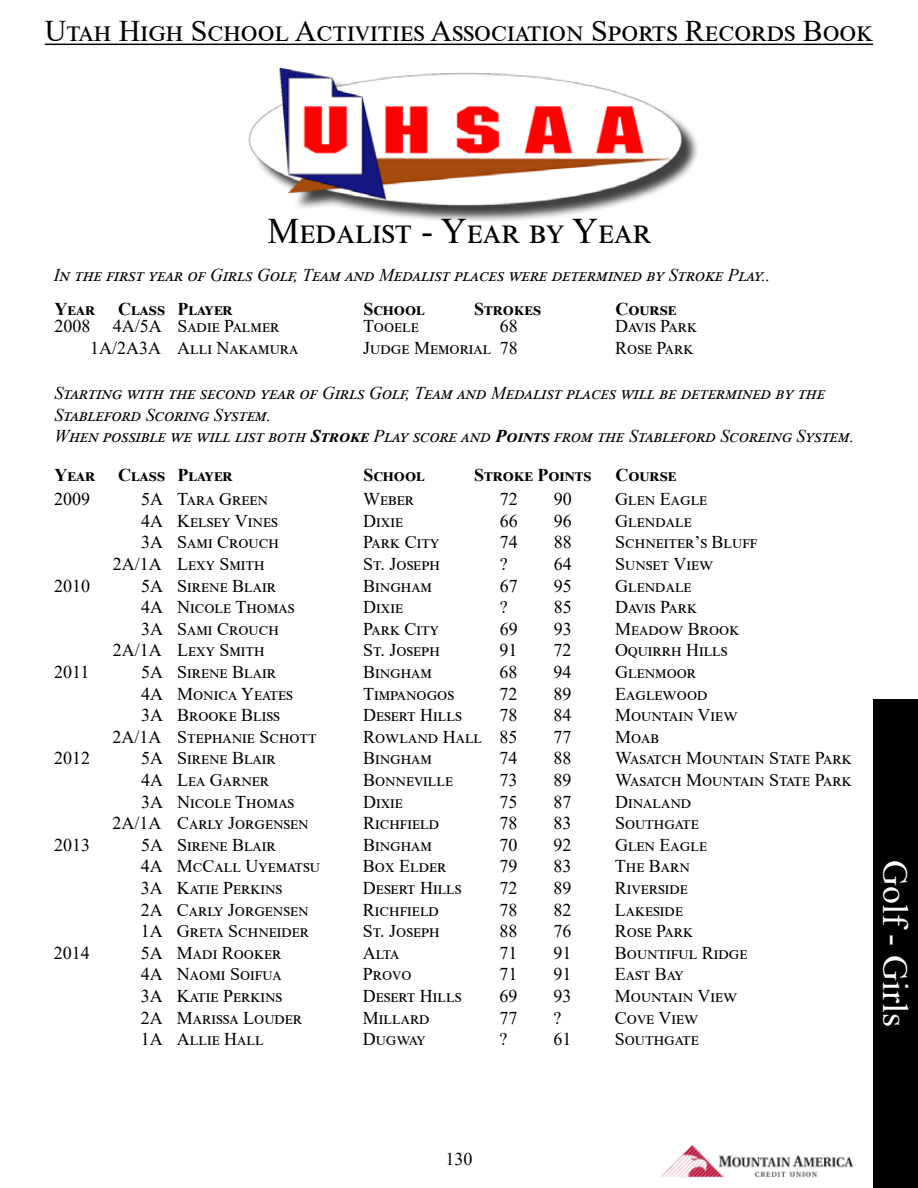
<style>
.page{position:relative;width:918px;height:1188px;background:#fff}
.page>*{position:absolute;margin:0;border:0;box-sizing:border-box;transform-origin:0 0}
.t1{font:36px "Times New Roman";color:#000}
.t2{font:36px "Times New Roman";color:#fff}
.t3{font:30px "Times New Roman";color:#000}
.t4{font:18px "Times New Roman";color:#000}
.t5{font:italic 18px/21.6px "Times New Roman";color:#000}
.t6{font:700 18px "Times New Roman";color:#000}
.s1{font-weight:700}
</style>
<div class="page">
<hr style="left:45px;top:44px;width:828px;height:1px;background:#000">
<div style="left:252px;top:71px;width:448px;height:153px;background:#000;opacity:.75"></div>
<img style="left:248px;top:67px;width:440px;height:151px">
<img style="left:661px;top:1144px;width:193px;height:34px">
<div style="left:873px;top:699px;width:45px;height:489px;background:#000"></div>
<h2 class="t3" style="left:45px;top:10px;width:830px">Utah High School Activities Association Sports Records Book</h2>
<h1 class="t1" style="left:267px;top:205px;width:379px">Medalist - Year by Year</h1>
<p class="t5" style="left:54px;top:263px;width:718px">In the first year of Girls Golf, Team and Medalist places were determined by Stroke Play..</p>
<p class="t6" style="left:54px;top:296px;width:43px">Year</p>
<p class="t6" style="left:118px;top:296px;width:116px">Class Player</p>
<p class="t6" style="left:363px;top:296px;width:63px">School</p>
<p class="t6" style="left:474px;top:296px;width:68px">Strokes</p>
<p class="t6" style="left:615px;top:296px;width:62px">Course</p>
<p class="t4" style="left:54px;top:314px;width:37px">2008</p>
<p class="t4" style="left:113px;top:314px;width:165px">4A/5A Sadie Palmer</p>
<p class="t4" style="left:363px;top:314px;width:57px">Tooele</p>
<p class="t4" style="left:500px;top:314px;width:19px">68</p>
<p class="t4" style="left:615px;top:314px;width:83px">Davis Park</p>
<p class="t4" style="left:90px;top:335px;width:210px">1A/2A3A Alli Nakamura</p>
<p class="t4" style="left:363px;top:335px;width:156px">Judge Memorial 78</p>
<p class="t4" style="left:615px;top:335px;width:80px">Rose Park</p>
<p class="t5" style="left:54px;top:382px;width:802px">Starting with the second year of Girls Golf, Team and Medalist places will be determined by the<br>Stableford Scoring System.<br>When possible we will list both <span class="s1">Stroke</span> Play score and <span class="s1">Points</span> from the Stableford Scoreing System.</p>
<p class="t6" style="left:54px;top:462px;width:180px">Year Class Player</p>
<p class="t6" style="left:363px;top:462px;width:63px">School</p>
<p class="t6" style="left:474px;top:462px;width:119px">Stroke Points</p>
<p class="t6" style="left:615px;top:462px;width:62px">Course</p>
<p class="t4" style="left:54px;top:486px;width:37px">2009</p>
<p class="t4" style="left:141px;top:486px;width:128px">5A Tara Green</p>
<p class="t4" style="left:363px;top:486px;width:49px">Weber</p>
<p class="t4" style="left:500px;top:486px;width:19px">72</p>
<p class="t4" style="left:554px;top:486px;width:19px">90</p>
<p class="t4" style="left:615px;top:486px;width:94px">Glen Eagle</p>
<p class="t4" style="left:141px;top:508px;width:138px">4A Kelsey Vines</p>
<p class="t4" style="left:363px;top:508px;width:41px">Dixie</p>
<p class="t4" style="left:500px;top:508px;width:19px">66</p>
<p class="t4" style="left:554px;top:508px;width:19px">96</p>
<p class="t4" style="left:615px;top:508px;width:78px">Glendale</p>
<p class="t4" style="left:141px;top:530px;width:139px">3A Sami Crouch</p>
<p class="t4" style="left:363px;top:530px;width:77px">Park City</p>
<p class="t4" style="left:500px;top:530px;width:19px">74</p>
<p class="t4" style="left:554px;top:530px;width:19px">88</p>
<p class="t4" style="left:615px;top:530px;width:144px">Schneiter ’s Bluff</p>
<p class="t4" style="left:113px;top:551px;width:153px">2A/1A Lexy Smith</p>
<p class="t4" style="left:363px;top:551px;width:78px">St. Joseph</p>
<p class="t4" style="left:500px;top:551px;width:9px">?</p>
<p class="t4" style="left:554px;top:551px;width:19px">64</p>
<p class="t4" style="left:615px;top:551px;width:100px">Sunset View</p>
<p class="t4" style="left:54px;top:573px;width:37px">2010</p>
<p class="t4" style="left:141px;top:573px;width:133px">5A Sirene Blair</p>
<p class="t4" style="left:363px;top:573px;width:70px">Bingham</p>
<p class="t4" style="left:500px;top:573px;width:19px">67</p>
<p class="t4" style="left:554px;top:573px;width:19px">95</p>
<p class="t4" style="left:615px;top:573px;width:78px">Glendale</p>
<p class="t4" style="left:141px;top:594px;width:155px">4A Nicole Thomas</p>
<p class="t4" style="left:363px;top:594px;width:41px">Dixie</p>
<p class="t4" style="left:500px;top:594px;width:9px">?</p>
<p class="t4" style="left:554px;top:594px;width:19px">85</p>
<p class="t4" style="left:615px;top:594px;width:83px">Davis Park</p>
<p class="t4" style="left:141px;top:616px;width:139px">3A Sami Crouch</p>
<p class="t4" style="left:363px;top:616px;width:77px">Park City</p>
<p class="t4" style="left:500px;top:616px;width:19px">69</p>
<p class="t4" style="left:554px;top:616px;width:19px">93</p>
<p class="t4" style="left:615px;top:616px;width:126px">Meadow Brook</p>
<p class="t4" style="left:113px;top:638px;width:153px">2A/1A Lexy Smith</p>
<p class="t4" style="left:363px;top:638px;width:78px">St. Joseph</p>
<p class="t4" style="left:500px;top:638px;width:19px">91</p>
<p class="t4" style="left:554px;top:638px;width:19px">72</p>
<p class="t4" style="left:615px;top:638px;width:114px">Oquirrh Hills</p>
<p class="t4" style="left:54px;top:659px;width:37px">2011</p>
<p class="t4" style="left:141px;top:659px;width:133px">5A Sirene Blair</p>
<p class="t4" style="left:363px;top:659px;width:70px">Bingham</p>
<p class="t4" style="left:500px;top:659px;width:19px">68</p>
<p class="t4" style="left:554px;top:659px;width:19px">94</p>
<p class="t4" style="left:615px;top:659px;width:79px">Glenmoor</p>
<p class="t4" style="left:141px;top:681px;width:153px">4A Monica Yeates</p>
<p class="t4" style="left:363px;top:681px;width:92px">Timpanogos</p>
<p class="t4" style="left:500px;top:681px;width:19px">72</p>
<p class="t4" style="left:554px;top:681px;width:19px">89</p>
<p class="t4" style="left:615px;top:681px;width:94px">Eaglewood</p>
<p class="t4" style="left:141px;top:702px;width:140px">3A Brooke Bliss</p>
<p class="t4" style="left:363px;top:702px;width:100px">Desert Hills</p>
<p class="t4" style="left:500px;top:702px;width:19px">78</p>
<p class="t4" style="left:554px;top:702px;width:19px">84</p>
<p class="t4" style="left:615px;top:702px;width:124px">Mountain View</p>
<p class="t4" style="left:113px;top:724px;width:206px">2A/1A Stephanie Schott</p>
<p class="t4" style="left:363px;top:724px;width:156px">Rowland Hall 85</p>
<p class="t4" style="left:554px;top:724px;width:19px">77</p>
<p class="t4" style="left:615px;top:724px;width:45px">Moab</p>
<p class="t4" style="left:54px;top:746px;width:37px">2012</p>
<p class="t4" style="left:141px;top:746px;width:133px">5A Sirene Blair</p>
<p class="t4" style="left:363px;top:746px;width:70px">Bingham</p>
<p class="t4" style="left:500px;top:746px;width:19px">74</p>
<p class="t4" style="left:554px;top:746px;width:19px">88</p>
<p class="t4" style="left:615px;top:746px;width:238px">Wasatch Mountain State Park</p>
<p class="t4" style="left:141px;top:767px;width:126px">4A Lea Garner</p>
<p class="t4" style="left:363px;top:767px;width:92px">Bonneville</p>
<p class="t4" style="left:500px;top:767px;width:19px">73</p>
<p class="t4" style="left:554px;top:767px;width:19px">89</p>
<p class="t4" style="left:615px;top:767px;width:238px">Wasatch Mountain State Park</p>
<p class="t4" style="left:141px;top:789px;width:155px">3A Nicole Thomas</p>
<p class="t4" style="left:363px;top:789px;width:41px">Dixie</p>
<p class="t4" style="left:500px;top:789px;width:19px">75</p>
<p class="t4" style="left:554px;top:789px;width:19px">87</p>
<p class="t4" style="left:615px;top:789px;width:78px">Dinaland</p>
<p class="t4" style="left:113px;top:810px;width:198px">2A/1A Carly Jorgensen</p>
<p class="t4" style="left:363px;top:810px;width:78px">Richfield</p>
<p class="t4" style="left:500px;top:810px;width:19px">78</p>
<p class="t4" style="left:554px;top:810px;width:19px">83</p>
<p class="t4" style="left:615px;top:810px;width:85px">Southgate</p>
<p class="t4" style="left:54px;top:832px;width:37px">2013</p>
<p class="t4" style="left:141px;top:832px;width:133px">5A Sirene Blair</p>
<p class="t4" style="left:363px;top:832px;width:70px">Bingham</p>
<p class="t4" style="left:499px;top:832px;width:19px">70</p>
<p class="t4" style="left:553px;top:832px;width:19px">92</p>
<p class="t4" style="left:615px;top:832px;width:94px">Glen Eagle</p>
<p class="t4" style="left:141px;top:854px;width:181px">4A McCall Uyematsu</p>
<p class="t4" style="left:363px;top:854px;width:82px">Box Elder</p>
<p class="t4" style="left:499px;top:854px;width:19px">79</p>
<p class="t4" style="left:553px;top:854px;width:19px">83</p>
<p class="t4" style="left:615px;top:854px;width:77px">The Barn</p>
<p class="t4" style="left:141px;top:875px;width:143px">3A Katie Perkins</p>
<p class="t4" style="left:363px;top:875px;width:100px">Desert Hills</p>
<p class="t4" style="left:499px;top:875px;width:19px">72</p>
<p class="t4" style="left:553px;top:875px;width:19px">89</p>
<p class="t4" style="left:615px;top:875px;width:74px">Riverside</p>
<p class="t4" style="left:141px;top:897px;width:169px">2A Carly Jorgensen</p>
<p class="t4" style="left:363px;top:897px;width:78px">Richfield</p>
<p class="t4" style="left:499px;top:897px;width:19px">78</p>
<p class="t4" style="left:553px;top:897px;width:19px">82</p>
<p class="t4" style="left:615px;top:897px;width:70px">Lakeside</p>
<p class="t4" style="left:141px;top:918px;width:167px">1A Greta Schneider</p>
<p class="t4" style="left:363px;top:918px;width:78px">St. Joseph</p>
<p class="t4" style="left:499px;top:918px;width:19px">88</p>
<p class="t4" style="left:553px;top:918px;width:19px">76</p>
<p class="t4" style="left:615px;top:918px;width:80px">Rose Park</p>
<p class="t4" style="left:54px;top:940px;width:37px">2014</p>
<p class="t4" style="left:141px;top:940px;width:139px">5A Madi Rooker</p>
<p class="t4" style="left:363px;top:940px;width:38px">Alta</p>
<p class="t4" style="left:499px;top:940px;width:19px">71</p>
<p class="t4" style="left:553px;top:940px;width:19px">91</p>
<p class="t4" style="left:615px;top:940px;width:134px">Bountiful Ridge</p>
<p class="t4" style="left:141px;top:962px;width:142px">4A Naomi Soifua</p>
<p class="t4" style="left:363px;top:962px;width:50px">Provo</p>
<p class="t4" style="left:499px;top:962px;width:19px">71</p>
<p class="t4" style="left:553px;top:962px;width:19px">91</p>
<p class="t4" style="left:615px;top:962px;width:70px">East Bay</p>
<p class="t4" style="left:141px;top:983px;width:143px">3A Katie Perkins</p>
<p class="t4" style="left:363px;top:983px;width:100px">Desert Hills</p>
<p class="t4" style="left:499px;top:983px;width:19px">69</p>
<p class="t4" style="left:553px;top:983px;width:19px">93</p>
<p class="t4" style="left:615px;top:983px;width:124px">Mountain View</p>
<p class="t4" style="left:141px;top:1005px;width:160px">2A Marissa Louder</p>
<p class="t4" style="left:363px;top:1005px;width:68px">Millard</p>
<p class="t4" style="left:499px;top:1005px;width:19px">77</p>
<p class="t4" style="left:553px;top:1005px;width:9px">?</p>
<p class="t4" style="left:615px;top:1005px;width:85px">Cove View</p>
<p class="t4" style="left:141px;top:1026px;width:124px">1A Allie Hall</p>
<p class="t4" style="left:363px;top:1026px;width:64px">Dugway</p>
<p class="t4" style="left:499px;top:1026px;width:9px">?</p>
<p class="t4" style="left:553px;top:1026px;width:19px">61</p>
<p class="t4" style="left:615px;top:1026px;width:85px">Southgate</p>
<h1 class="t2" style="left:920px;top:860px;width:169px;rotate:90deg">Golf - Girls</h1>
<p class="t4" style="left:446px;top:1146px;width:28px">130</p>
</div>
